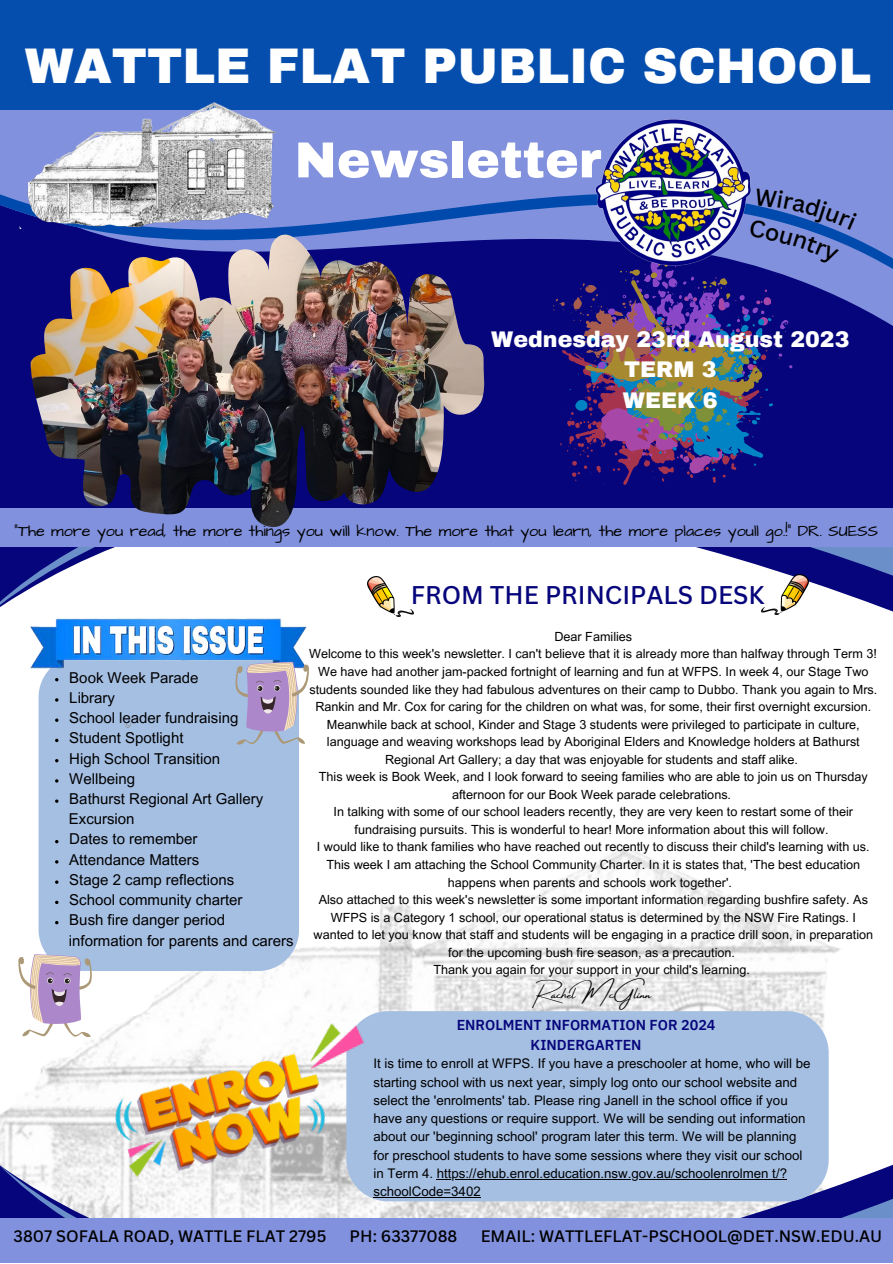
<style>
.page{position:relative;width:893px;height:1264px;background:#fff}
.page>*{position:absolute;margin:0;border:0;box-sizing:border-box;transform-origin:0 0}
.t1{font:900 50.7px "Archivo";color:#fff}
.t2{font:900 48.9px "Archivo";color:#fff}
.t3{font:500 24.9px "Canva Sans";color:#06057b}
.t4{font:900 22.2px "Archivo";color:#fff}
.t5{font:16.2px "Architects Daughter";color:#000}
.t6{font:500 16.2px "Canva Sans";color:#000}
.t7{font:15.3px "Amsterdam Four";color:#000}
.t8{font:15px "Arial MT Pro";color:#000}
.t9{font:600 14.4px "IBM Plex Sans Thai";color:#06057b}
.t10{font:13.2px/18.3px "Arial MT Pro";color:#000}
.t11{font:12.6px/17.5px "Arial MT Pro";color:#000;text-align:center}
</style>
<div class="page">
<svg style="left:0;top:546px;width:892px;height:71px"></svg>
<div style="left:0;top:370px;width:892px;height:138px;background:#06057b"></div>
<div style="left:0;top:508px;width:892px;height:38px;background:#8191dd"></div>
<svg style="left:0;top:110px;width:892px;height:260px;background:#5a6ac2"></svg>
<div style="left:0;top:0;width:892px;height:110px;background:#064ead"></div>
<img style="left:0;top:801px;width:840px;height:362px">
<svg style="left:0;top:1165px;width:892px;height:53px"></svg>
<div style="left:0;top:1218px;width:892px;height:44px;background:#8191dd"></div>
<img style="left:31px;top:234px;width:455px;height:293px">
<img style="left:368px;top:576px;width:45px;height:40px">
<img style="left:553px;top:110px;width:234px;height:78px">
<img style="left:18px;top:102px;width:268px;height:127px">
<div style="left:397px;top:1011px;width:431px;height:190px;background:#a5bfe3"></div>
<img style="left:761px;top:574px;width:47px;height:40px">
<div style="left:39px;top:730px;width:260px;height:241px;background:#a5bfe3"></div>
<img style="left:22px;top:568px;width:293px;height:162px">
<hr style="left:437px;top:1178px;width:350px;height:1px;background:#000">
<hr style="left:373px;top:1196px;width:107px;height:1px;background:#000">
<img style="left:89px;top:1000px;width:308px;height:206px">
<svg style="left:18px;top:953px;width:76px;height:84px"></svg>
<svg style="left:55px;top:718px;width:3px;height:4px"></svg>
<svg style="left:55px;top:738px;width:3px;height:4px"></svg>
<svg style="left:55px;top:900px;width:3px;height:4px"></svg>
<svg style="left:55px;top:920px;width:3px;height:4px"></svg>
<svg style="left:233px;top:661px;width:76px;height:83px;background:#b7afcc"></svg>
<svg style="left:548px;top:188px;width:309px;height:300px;background:#413f8c"></svg>
<p class="t2" style="left:25px;top:40px;width:847px">WATTLE FLAT PUBLIC SCHOOL</p>
<p class="t1" style="left:294px;top:133px;width:308px">Newsletter</p>
<p class="t4" style="left:491px;top:327px;width:360px">Wednesday 23rd August 2023</p>
<p class="t4" style="left:624px;top:358px;width:94px">TERM 3</p>
<p class="t4" style="left:623px;top:388px;width:96px">WEEK 6</p>
<p class="t5" style="left:14px;top:520px;width:865px">"The more you read, the more things you will know. The more that you learn, the more places youll go.!" DR. SUESS</p>
<p class="t8" style="left:69px;top:671px;width:131px">Book Week Parade</p>
<p class="t8" style="left:69px;top:692px;width:47px">Library</p>
<p class="t8" style="left:69px;top:712px;width:171px">School leader fundraising</p>
<p class="t8" style="left:69px;top:732px;width:116px">Student Spotlight</p>
<p class="t8" style="left:69px;top:752px;width:152px">High School Transition</p>
<p class="t8" style="left:69px;top:772px;width:67px">Wellbeing</p>
<p class="t8" style="left:69px;top:793px;width:195px">Bathurst Regional Art Gallery</p>
<p class="t8" style="left:69px;top:833px;width:130px">Dates to remember</p>
<p class="t8" style="left:69px;top:853px;width:131px">Attendance Matters</p>
<p class="t8" style="left:69px;top:874px;width:166px">Stage 2 camp reflections</p>
<p class="t8" style="left:69px;top:894px;width:175px">School community charter</p>
<p class="t8" style="left:69px;top:914px;width:157px">Bush fire danger period</p>
<p class="t8" style="left:69px;top:813px;width:67px">Excursion</p>
<p class="t8" style="left:69px;top:934px;width:226px">information for parents and carers</p>
<p class="t3" style="left:411px;top:577px;width:355px">FROM THE PRINCIPALS DESK</p>
<p class="t11" style="left:554px;top:629px;width:79px">Dear Families</p>
<p class="t11" style="left:309px;top:646px;width:569px">Welcome to this week's newsletter. I can't believe that it is already more than halfway through Term 3!</p>
<p class="t11" style="left:309px;top:664px;width:569px">We have had another jam-packed fortnight of learning and fun at WFPS. In week 4, our Stage Two students sounded like they had fabulous adventures on their camp to Dubbo. Thank you again to Mrs.<br>Rankin and Mr. Cox for caring for the children on what was, for some, their first overnight excursion.<br>Meanwhile back at school, Kinder and Stage 3 students were privileged to participate in culture, language and weaving workshops lead by Aboriginal Elders and Knowledge holders at Bathurst Regional Art Gallery; a day that was enjoyable for students and staff alike.</p>
<p class="t11" style="left:319px;top:769px;width:550px">This week is Book Week, and I look forward to seeing families who are able to join us on Thursday afternoon for our Book Week parade celebrations.</p>
<p class="t11" style="left:333px;top:804px;width:521px">In talking with some of our school leaders recently, they are very keen to restart some of their fundraising pursuits. This is wonderful to hear! More information about this will follow.</p>
<p class="t11" style="left:317px;top:839px;width:554px">I would like to thank families who have reached out recently to discuss their child's learning with us.<br>This week I am attaching the School Community Charter. In it is states that, 'The best education happens when parents and schools work together'.</p>
<p class="t11" style="left:313px;top:892px;width:561px">Also attached to this week's newsletter is some important information regarding bushfire safety. As WFPS is a Category 1 school, our operational status is determined by the NSW Fire Ratings. I wanted to let you know that staff and students will be engaging in a practice drill soon, in preparation for the upcoming bush fire season, as a precaution.</p>
<p class="t11" style="left:433px;top:962px;width:318px">Thank you again for your support in your child's learning.</p>
<p class="t7" style="left:535px;top:985px;width:118px">Rachel McGlinn</p>
<p class="t9" style="left:456px;top:1016px;width:260px">ENROLMENT INFORMATION FOR 2024</p>
<p class="t9" style="left:530px;top:1036px;width:112px">KINDERGARTEN</p>
<p class="t10" style="left:373px;top:1056px;width:438px">It is time to enroll at WFPS. If you have a preschooler at home, who will be starting school with us next year, simply log onto our school website and select the 'enrolments' tab. Please ring Janell in the school office if you have any questions or require support. We will be sending out information about our 'beginning school' program later this term. We will be planning for preschool students to have some sessions where they visit our school in Term 4. https://ehub.enrol.education.nsw.gov.au/schoolenrolmen t/? schoolCode=3402</p>
<p class="t6" style="left:14px;top:1224px;width:314px">3807 SOFALA ROAD, WATTLE FLAT 2795</p>
<p class="t6" style="left:349px;top:1224px;width:109px">PH: 63377088</p>
<p class="t6" style="left:480px;top:1224px;width:403px">EMAIL: WATTLEFLAT-PSCHOOL@DET.NSW.EDU.AU</p>
</div>
